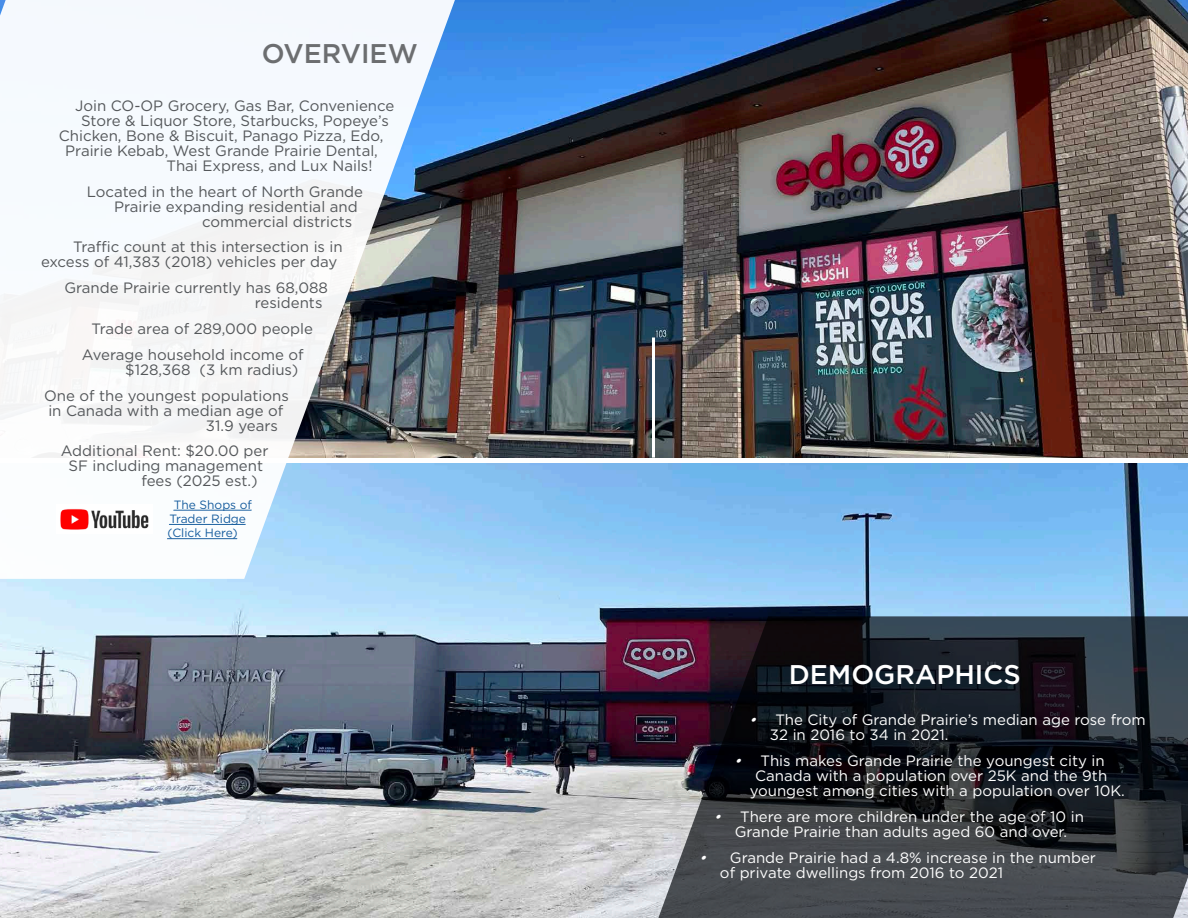
<style>
.page{position:relative;width:1188px;height:918px;background:#fff}
.page>*{position:absolute;margin:0;border:0;box-sizing:border-box;transform-origin:0 0}
.t1{font:500 27px "Gotham";color:#fff}
.t2{font:500 27px "Gotham";color:#6c6e70}
.t3{font:15px/15px "Gotham";color:#54575a}
.t4{font:15px/15px "Gotham";color:#fff}
.Body_Text{font:12px "Gotham";color:#175d9e}
.s1{font-style:italic}
</style>
<div class="page">
<img style="left:464px;top:0;width:724px;height:457px">
<img style="left:0;top:463px;width:1188px;height:455px">
<hr style="left:652px;top:338px;width:3px;height:120px;background:#fff">
<svg style="left:0;top:0;width:464px;height:579px;fill:#f5f8fd"></svg>
<img style="left:56px;top:504px;width:96px;height:29px">
<hr style="left:173px;top:510px;width:79px;height:1px;background:#175d9e">
<hr style="left:169px;top:524px;width:77px;height:1px;background:#175d9e">
<hr style="left:167px;top:538px;width:70px;height:1px;background:#175d9e">
<svg style="left:652px;top:616px;width:536px;height:302px;background:#2e2f36"></svg>
<p class="t2" style="left:262px;top:36px;width:158px">OVERVIEW</p>
<p class="t3" style="left:75px;top:98px;width:321px">Join CO-OP Grocery, Gas Bar, Convenience</p>
<p class="t3" style="left:81px;top:113px;width:309px">Store &amp; Liquor Store, Starbucks, Popeye’s</p>
<p class="t3" style="left:59px;top:128px;width:326px">Chicken, Bone &amp; Biscuit, Panago Pizza, Edo,</p>
<p class="t3" style="left:65px;top:143px;width:314px">Prairie Kebab, West Grande Prairie Dental,</p>
<p class="t3" style="left:167px;top:158px;width:207px">Thai Express, and Lux Nails!</p>
<p class="t3" style="left:87px;top:183px;width:278px">Located in the heart of North Grande</p>
<p class="t3" style="left:114px;top:198px;width:245px">Prairie expanding residential and</p>
<p class="t3" style="left:202px;top:213px;width:152px">commercial districts</p>
<p class="t3" style="left:41px;top:239px;width:303px;text-indent:32px">Traffic count at this intersection is in excess of 41,383 (2018) vehicles per day</p>
<p class="t3" style="left:255px;top:280px;width:75px;text-indent:-190px">Grande Prairie currently has 68,088 residents</p>
<p class="t3" style="left:92px;top:321px;width:223px">Trade area of 289,000 people</p>
<p class="t3" style="left:125px;top:347px;width:180px;text-indent:-43px">Average household income of $128,368 (3 km radius)</p>
<p class="t3" style="left:44px;top:387px;width:246px">One of the youngest populations</p>
<p class="t3" style="left:48px;top:402px;width:237px">in Canada with a median age of</p>
<p class="t3" style="left:206px;top:417px;width:73px">31.9 years</p>
<p class="t3" style="left:61px;top:443px;width:209px">Additional Rent: $20.00 per</p>
<p class="t3" style="left:69px;top:458px;width:196px">SF including management</p>
<p class="t3" style="left:141px;top:473px;width:118px">fees (2025 est.)</p>
<p class="Body_Text" style="left:174px;top:497px;width:80px">The Shops of</p>
<p class="Body_Text" style="left:169px;top:511px;width:78px">Trader Ridge</p>
<p class="Body_Text" style="left:168px;top:526px;width:72px">(Click Here)</p>
<p class="t1" style="left:789px;top:657px;width:233px">DEMOGRAPHICS</p>
<p class="t4" style="left:770px;top:712px;width:377px;text-indent:-22px"><span class="s1">•</span> The City of Grande Prairie’s median age rose from<br>32 in 2016 to 34 in 2021.</p>
<p class="t4" style="left:734px;top:753px;width:373px"><span class="s1">•</span> This makes Grande Prairie the youngest city in</p>
<p class="t4" style="left:755px;top:768px;width:354px">Canada with a population over 25K and the 9th</p>
<p class="t4" style="left:750px;top:783px;width:377px">youngest among cities with a population over 10K.</p>
<p class="t4" style="left:713px;top:809px;width:372px;text-align:center"><span class="s1">•</span> There are more children under the age of 10 in<br>Grande Prairie than adults aged 60 and over.</p>
<p class="t4" style="left:720px;top:850px;width:378px;text-indent:-22px"><span class="s1">•</span> Grande Prairie had a 4.8% increase in the number of private dwellings from 2016 to 2021</p>
</div>
